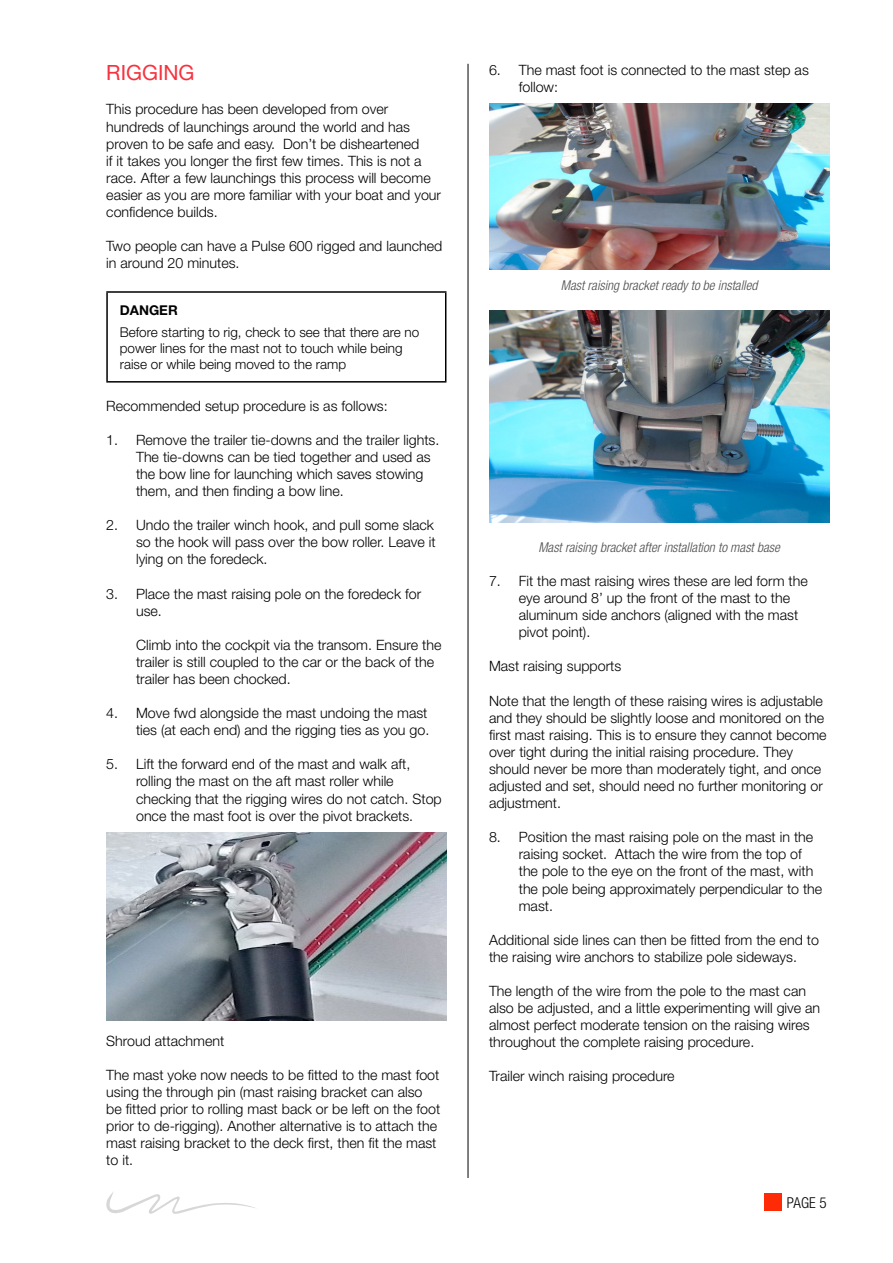
<style>
.page{position:relative;width:893px;height:1263px;background:#fff}
.page>*{position:absolute;margin:0;border:0;box-sizing:border-box;transform-origin:0 0}
.t1{font:21px "Helvetica Neue";color:#f7323f}
.t2{font:300 condensed 15px "Helvetica Neue";color:#000}
.t3{font:300 14.25px/17.1px "Helvetica Neue";color:#000}
.t4{font:300 13.5px/16.2px "Helvetica Neue";color:#000}
.t5{font:italic 300 condensed 13.5px "Helvetica Neue";color:#4d4d4f}
.t6{font:700 13.5px "Helvetica Neue";color:#000}
</style>
<div class="page">
<div style="left:765px;top:1194px;width:17px;height:17px;background:#ff2b06"></div>
<svg style="left:106px;top:1192px;width:149px;height:22px"></svg>
<hr style="left:468px;top:64px;width:1px;height:1114px;background:#000">
<hr style="left:106px;top:291px;width:340px;height:2px;background:#000">
<hr style="left:106px;top:293px;width:2px;height:88px;background:#000">
<hr style="left:445px;top:293px;width:1px;height:88px;background:#000">
<hr style="left:106px;top:381px;width:340px;height:2px;background:#000">
<img style="left:106px;top:832px;width:340px;height:188px">
<img style="left:489px;top:104px;width:340px;height:166px">
<img style="left:489px;top:310px;width:340px;height:213px">
<h1 class="t1" style="left:106px;top:60px;width:90px">RIGGING</h1>
<p class="t3" style="left:106px;top:100px;width:336px">This procedure has been developed from over hundreds of launchings around the world and has proven to be safe and easy. Don’t be disheartened<br>if it takes you longer the first few times. This is not a race. After a few launchings this process will become easier as you are more familiar with your boat and your confidence builds.</p>
<p class="t3" style="left:106px;top:237px;width:338px">Two people can have a Pulse 600 rigged and launched in around 20 minutes.</p>
<p class="t6" style="left:120px;top:302px;width:59px">DANGER</p>
<p class="t4" style="left:120px;top:323px;width:301px">Before starting to rig, check to see that there are no power lines for the mast not to touch while being raise or while being moved to the ramp</p>
<p class="t3" style="left:106px;top:397px;width:283px">Recommended setup procedure is as follows:</p>
<p class="t3" style="left:136px;top:431px;width:305px;text-indent:-30px">1. Remove the trailer tie-downs and the trailer lights.<br>The tie-downs can be tied together and used as the bow line for launching which saves stowing them, and then finding a bow line.</p>
<p class="t3" style="left:136px;top:516px;width:301px;text-align:justify;text-indent:-30px">2. Undo the trailer winch hook, and pull some slack so the hook will pass over the bow roller. Leave it lying on the foredeck.</p>
<p class="t3" style="left:136px;top:585px;width:287px;text-indent:-30px">3. Place the mast raising pole on the foredeck for use.</p>
<p class="t3" style="left:136px;top:636px;width:307px">Climb into the cockpit via the transom. Ensure the trailer is still coupled to the car or the back of the trailer has been chocked.</p>
<p class="t3" style="left:106px;top:704px;width:325px;text-align:right">4. Move fwd alongside the mast undoing the mast ties (at each end) and the rigging ties as you go.</p>
<p class="t3" style="left:136px;top:755px;width:307px;text-indent:-30px">5. Lift the forward end of the mast and walk aft, rolling the mast on the aft mast roller while checking that the rigging wires do not catch. Stop once the mast foot is over the pivot brackets.</p>
<p class="t3" style="left:106px;top:1032px;width:119px">Shroud attachment</p>
<p class="t3" style="left:106px;top:1066px;width:335px">The mast yoke now needs to be fitted to the mast foot using the through pin (mast raising bracket can also be fitted prior to rolling mast back or be left on the foot prior to de-rigging). Another alternative is to attach the mast raising bracket to the deck first, then fit the mast to it.</p>
<p class="t3" style="left:519px;top:61px;width:292px;text-indent:-30px">6. The mast foot is connected to the mast step as follow:</p>
<p class="t5" style="left:561px;top:278px;width:198px">Mast raising bracket ready to be installed</p>
<p class="t5" style="left:538px;top:539px;width:243px">Mast raising bracket after installation to mast base</p>
<p class="t3" style="left:519px;top:572px;width:291px;text-indent:-30px">7. Fit the mast raising wires these are led form the eye around 8’ up the front of the mast to the aluminum side anchors (aligned with the mast pivot point).</p>
<p class="t3" style="left:489px;top:657px;width:134px">Mast raising supports</p>
<p class="t3" style="left:489px;top:692px;width:339px">Note that the length of these raising wires is adjustable and they should be slightly loose and monitored on the first mast raising. This is to ensure they cannot become over tight during the initial raising procedure. They should never be more than moderately tight, and once adjusted and set, should need no further monitoring or adjustment.</p>
<p class="t3" style="left:519px;top:828px;width:305px;text-indent:-30px">8. Position the mast raising pole on the mast in the raising socket. Attach the wire from the top of the pole to the eye on the front of the mast, with the pole being approximately perpendicular to the mast.</p>
<p class="t3" style="left:489px;top:931px;width:331px">Additional side lines can then be fitted from the end to the raising wire anchors to stabilize pole sideways.</p>
<p class="t3" style="left:489px;top:982px;width:333px">The length of the wire from the pole to the mast can also be adjusted, and a little experimenting will give an almost perfect moderate tension on the raising wires throughout the complete raising procedure.</p>
<p class="t3" style="left:489px;top:1067px;width:187px">Trailer winch raising procedure</p>
<p class="t2" style="left:787px;top:1194px;width:41px">PAGE 5</p>
</div>
